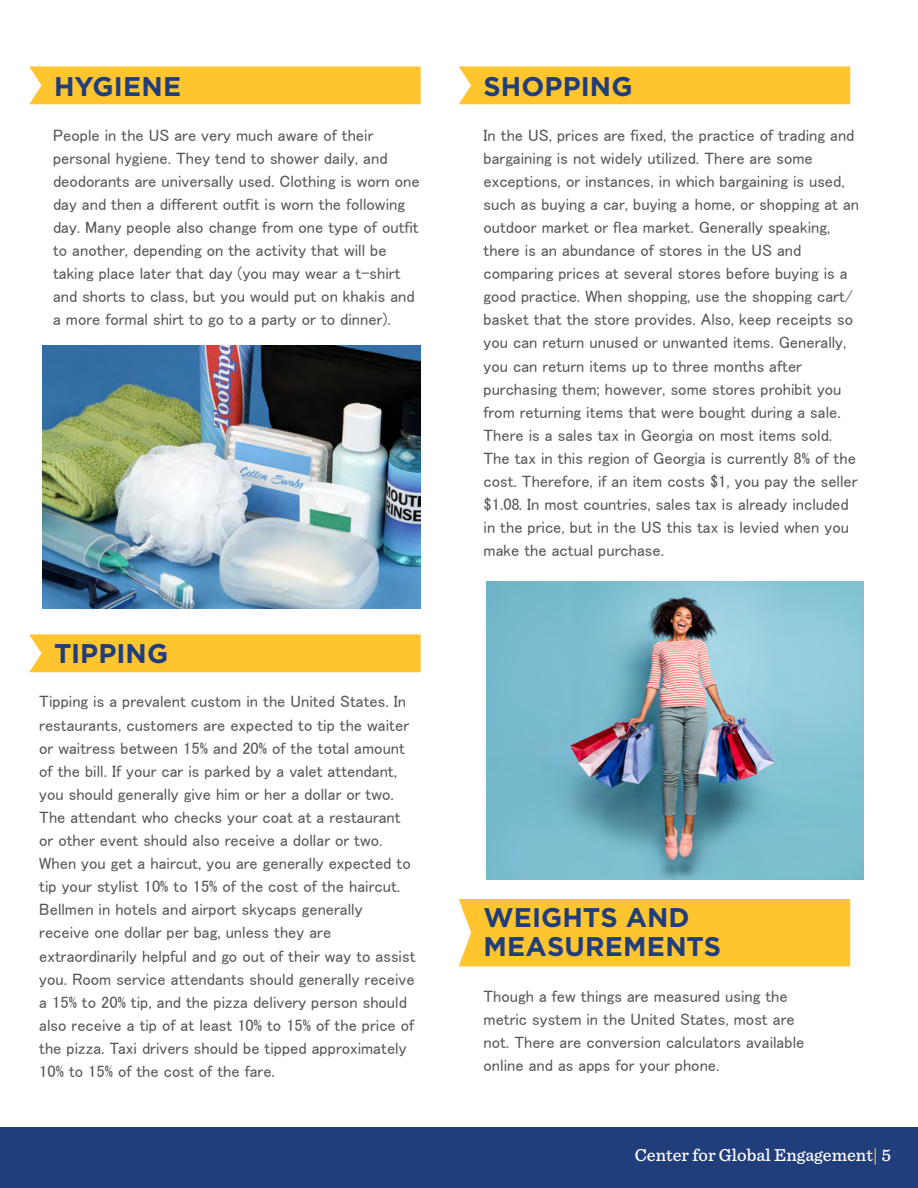
<style>
.page{position:relative;width:918px;height:1188px;background:#fff}
.page>*{position:absolute;margin:0;border:0;box-sizing:border-box;transform-origin:0 0}
.t1{font:700 27px/28.5px "Gotham";letter-spacing:.005em;color:#203d7c}
.t2{font:500 18px "Sentinel";color:#fff}
.t3{font:16.5px/23.1px "MS P Gothic";color:#55575a}
.s1{color:#ffc52f}
</style>
<div class="page">
<div style="left:0;top:1127px;width:918px;height:61px;background:#203d7c"></div>
<div style="left:29px;top:66px;width:392px;height:38px;background:#ffc52f"></div>
<div style="left:29px;top:634px;width:392px;height:38px;background:#ffc52f"></div>
<div style="left:459px;top:66px;width:391px;height:38px;background:#ffc52f"></div>
<div style="left:459px;top:899px;width:391px;height:67px;background:#ffc52f"></div>
<img style="left:43px;top:346px;width:378px;height:262px">
<img style="left:486px;top:581px;width:378px;height:299px">
<h1 class="t1" style="left:54px;top:72px;width:129px">HYGIENE</h1>
<p class="t3" style="left:53px;top:123px;width:368px">People in the US are very much aware of their personal hygiene. They tend to shower daily, and deodorants are universally used. Clothing is worn one day and then a different outfit is worn the following day. Many people also change from one type of outfit to another, depending on the activity that will be taking place later that day (you may wear a t-shirt and shorts to class, but you would put on khakis and a more formal shirt to go to a party or to dinner).</p>
<h1 class="t1" style="left:54px;top:639px;width:116px">TIPPING</h1>
<p class="t3" style="left:39px;top:690px;width:378px">Tipping is a prevalent custom in the United States. In restaurants, customers are expected to tip the waiter or waitress between 15% and 20% of the total amount of the bill. If your car is parked by a valet attendant, you should generally give him or her a dollar or two.<br>The attendant who checks your coat at a restaurant or other event should also receive a dollar or two.<br>When you get a haircut, you are generally expected to tip your stylist 10% to 15% of the cost of the haircut.<br>Bellmen in hotels and airport skycaps generally receive one dollar per bag, unless they are extraordinarily helpful and go out of their way to assist you. Room service attendants should generally receive a 15% to 20% tip, and the pizza delivery person should also receive a tip of at least 10% to 15% of the price of the pizza. Taxi drivers should be tipped approximately 10% to 15% of the cost of the fare.</p>
<h1 class="t1" style="left:484px;top:72px;width:150px">SHOPPING</h1>
<p class="t3" style="left:484px;top:123px;width:377px">In the US, prices are fixed, the practice of trading and bargaining is not widely utilized. There are some exceptions, or instances, in which bargaining is used, such as buying a car, buying a home, or shopping at an outdoor market or flea market. Generally speaking, there is an abundance of stores in the US and comparing prices at several stores before buying is a good practice. When shopping, use the shopping cart/ basket that the store provides. Also, keep receipts so you can return unused or unwanted items. Generally, you can return items up to three months after purchasing them; however, some stores prohibit you from returning items that were bought during a sale.<br>There is a sales tax in Georgia on most items sold.<br>The tax in this region of Georgia is currently 8% of the cost. Therefore, if an item costs $1, you pay the seller $1.08. In most countries, sales tax is already included in the price, but in the US this tax is levied when you make the actual purchase.</p>
<h1 class="t1" style="left:484px;top:903px;width:239px">WEIGHTS AND<br>MEASUREMENTS</h1>
<p class="t3" style="left:484px;top:984px;width:322px">Though a few things are measured using the metric system in the United States, most are not. There are conversion calculators available online and as apps for your phone.</p>
<p class="t2" style="left:635px;top:1141px;width:258px">Center for Global Engagement<span class="s1">|</span> 5</p>
</div>
